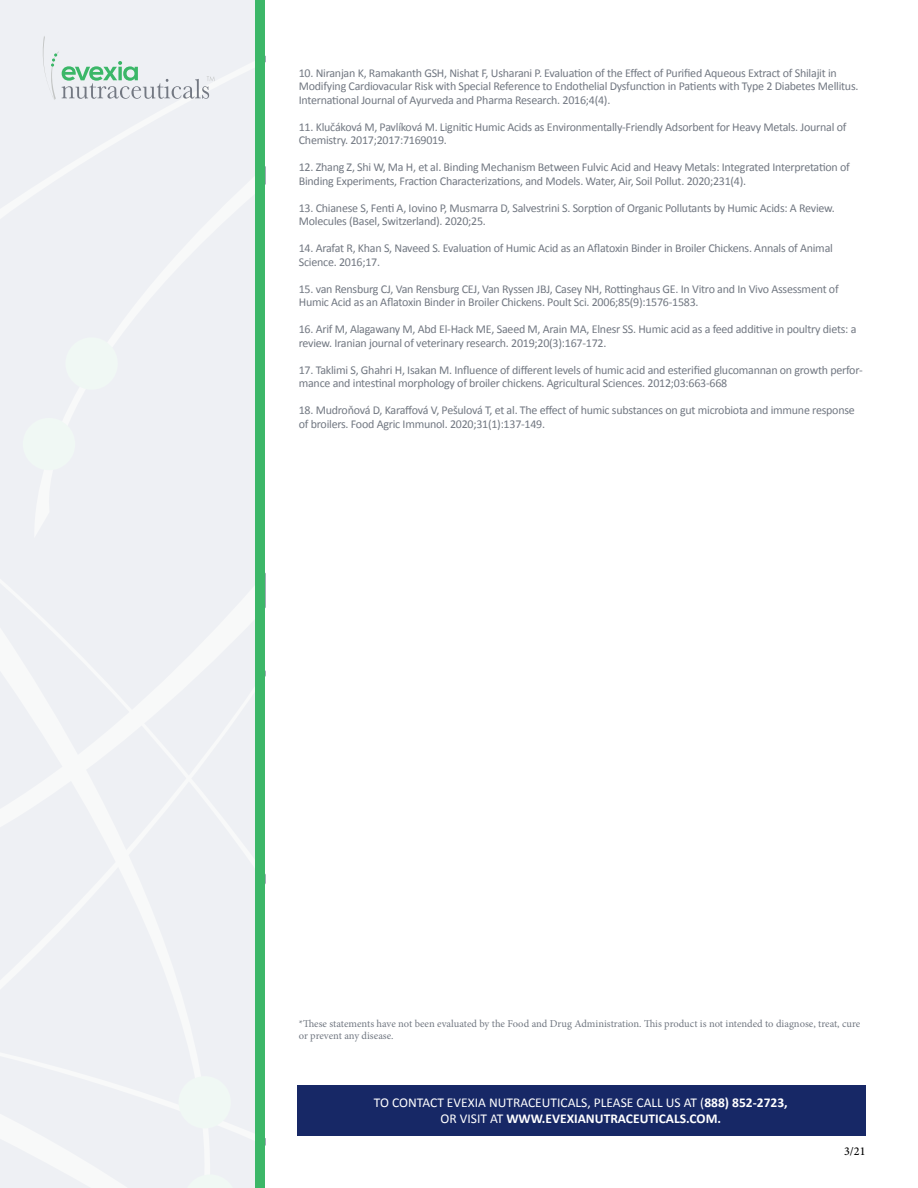
<style>
.page{position:relative;width:918px;height:1188px;background:#fff}
.page>*{position:absolute;margin:0;border:0;box-sizing:border-box;transform-origin:0 0}
.t1{font:13.5px/16.2px "Calibri";color:#fff;text-align:center}
.t2{font:12px/13.5px "Calibri";letter-spacing:-.02em;color:#727882}
.t3{font:500 12px "Minion Pro";color:#000}
.t4{font:10.5px/12.6px "Minion Pro";color:#727882}
.s1{font-weight:700}
</style>
<div class="page">
<div style="left:0;top:0;width:260px;height:1188px;background:#eef0f4"></div>
<div style="left:256px;top:0;width:9px;height:1188px;background:#3cb768"></div>
<div style="left:297px;top:1085px;width:569px;height:51px;background:#172866"></div>
<svg style="left:43px;top:36px;width:172px;height:64px"></svg>
<p class="t2" style="left:299px;top:66px;width:561px">10. Niranjan K, Ramakanth GSH, Nishat F, Usharani P. Evaluation of the Effect of Purified Aqueous Extract of Shilajit in<br>Modifying Cardiovacular Risk with Special Reference to Endothelial Dysfunction in Patients with Type 2 Diabetes Mellitus.<br>International Journal of Ayurveda and Pharma Research. 2016;4(4).</p>
<p class="t2" style="left:299px;top:120px;width:549px">11. Klučáková M, Pavlíková M. Lignitic Humic Acids as Environmentally-Friendly Adsorbent for Heavy Metals. Journal of<br>Chemistry. 2017;2017:7169019.</p>
<p class="t2" style="left:299px;top:160px;width:553px">12. Zhang Z, Shi W, Ma H, et al. Binding Mechanism Between Fulvic Acid and Heavy Metals: Integrated Interpretation of<br>Binding Experiments, Fraction Characterizations, and Models. Water, Air, Soil Pollut. 2020;231(4).</p>
<p class="t2" style="left:299px;top:201px;width:538px">13. Chianese S, Fenti A, Iovino P, Musmarra D, Salvestrini S. Sorption of Organic Pollutants by Humic Acids: A Review.<br>Molecules (Basel, Switzerland). 2020;25.</p>
<p class="t2" style="left:299px;top:241px;width:536px">14. Arafat R, Khan S, Naveed S. Evaluation of Humic Acid as an Aflatoxin Binder in Broiler Chickens. Annals of Animal<br>Science. 2016;17.</p>
<p class="t2" style="left:299px;top:282px;width:541px">15. van Rensburg CJ, Van Rensburg CEJ, Van Ryssen JBJ, Casey NH, Rottinghaus GE. In Vitro and In Vivo Assessment of<br>Humic Acid as an Aflatoxin Binder in Broiler Chickens. Poult Sci. 2006;85(9):1576-1583.</p>
<p class="t2" style="left:299px;top:322px;width:559px">16. Arif M, Alagawany M, Abd El-Hack ME, Saeed M, Arain MA, Elnesr SS. Humic acid as a feed additive in poultry diets: a review. Iranian journal of veterinary research. 2019;20(3):167-172.</p>
<p class="t2" style="left:299px;top:363px;width:565px">17. Taklimi S, Ghahri H, Isakan M. Influence of different levels of humic acid and esterified glucomannan on growth perfor&shy;mance and intestinal morphology of broiler chickens. Agricultural Sciences. 2012;03:663-668</p>
<p class="t2" style="left:299px;top:403px;width:558px">18. Mudroňová D, Karaffová V, Pešulová T, et al. The effect of humic substances on gut microbiota and immune response of broilers. Food Agric Immunol. 2020;31(1):137-149.</p>
<p class="t4" style="left:299px;top:1017px;width:563px">*These statements have not been evaluated by the Food and Drug Administration. This product is not intended to diagnose, treat, cure or prevent any disease.</p>
<p class="t1" style="left:374px;top:1094px;width:415px">TO CONTACT EVEXIA NUTRACEUTICALS, PLEASE CALL US AT (<span class="s1">888) 852-2723,<br></span>OR VISIT AT <span class="s1">WWW.EVEXIANUTRACEUTICALS.COM.</span></p>
<p class="t3" style="left:844px;top:1144px;width:23px">3/21</p>
</div>
